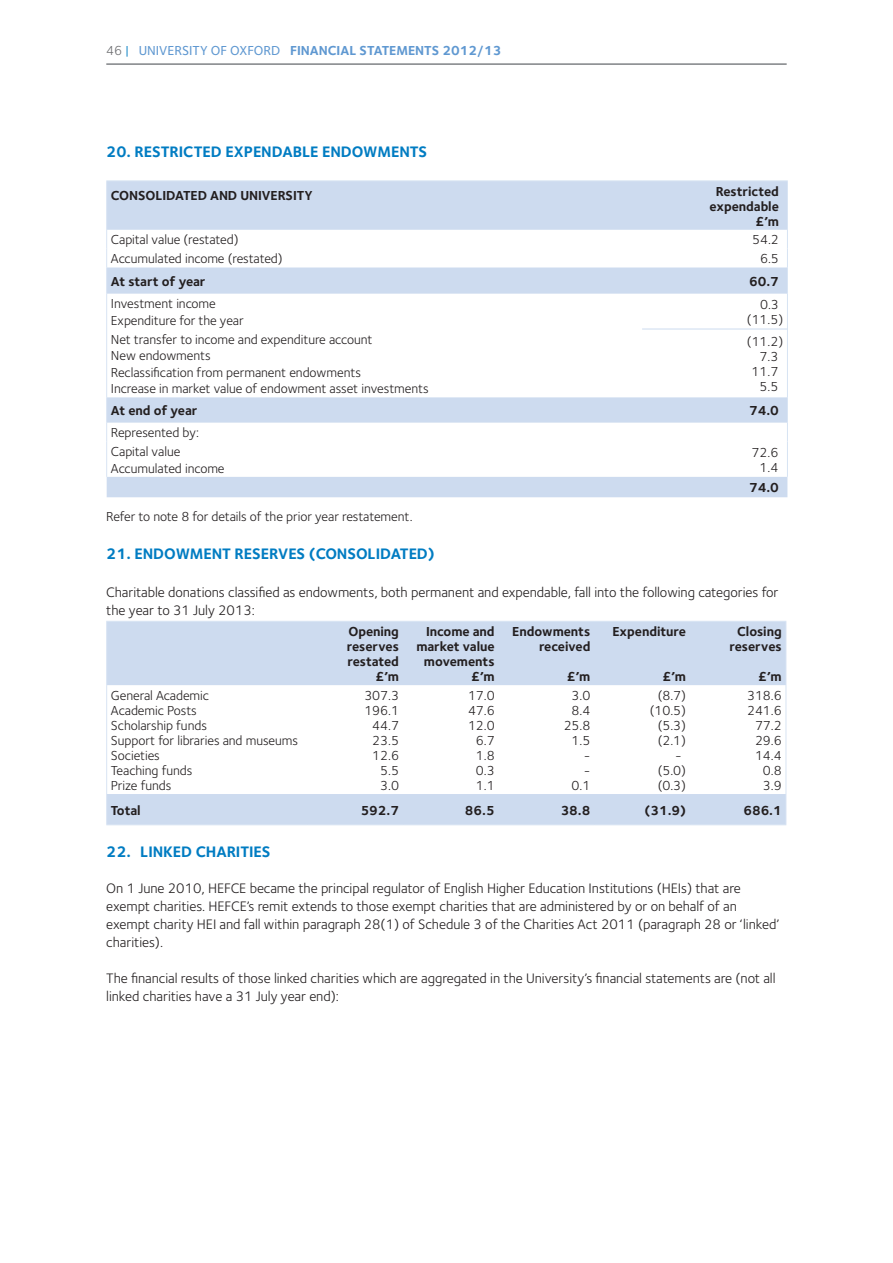
<style>
.page{position:relative;width:893px;height:1263px;background:#fff}
.page>*{position:absolute;margin:0;border:0;box-sizing:border-box;transform-origin:0 0}
.t1{font:700 15.75px "Foundry Sterling";letter-spacing:-.005em;color:#007cc2}
.t2{font:14.25px/18px "Foundry Sterling";letter-spacing:-.005em;color:#231f20}
.t3{font:13.5px/15px "Foundry Sterling";letter-spacing:-.005em;color:#231f20}
.t4{font:700 13.5px/15px "Foundry Sterling";letter-spacing:-.005em;color:#231f20;text-align:right}
.t5{font:700 13.5px "Foundry Sterling";color:#5f98d1}
.s1{font-weight:400;color:#6c6d70}
.s2{font-weight:400;color:#007cc2}
.s3{font-weight:500}
</style>
<div class="page">
<hr style="left:106px;top:63px;width:681px;height:2px;background:#808285">
<svg style="left:107px;top:181px;width:680px;height:316px"></svg>
<hr style="left:106px;top:180px;width:536px;height:1px;background:#d8e4f3">
<hr style="left:106px;top:181px;width:1px;height:49px;background:#d8e4f3">
<hr style="left:642px;top:180px;width:146px;height:1px;background:#d8e4f3">
<hr style="left:787px;top:181px;width:1px;height:49px;background:#d8e4f3">
<svg style="left:106px;top:230px;width:1px;height:64px"></svg>
<svg style="left:787px;top:230px;width:1px;height:64px"></svg>
<hr style="left:106px;top:294px;width:1px;height:35px;background:#d8e4f3">
<hr style="left:787px;top:294px;width:1px;height:35px;background:#d8e4f3">
<hr style="left:106px;top:329px;width:1px;height:68px;background:#d8e4f3">
<hr style="left:787px;top:329px;width:1px;height:68px;background:#d8e4f3">
<svg style="left:106px;top:397px;width:1px;height:44px"></svg>
<svg style="left:787px;top:397px;width:1px;height:44px"></svg>
<hr style="left:106px;top:441px;width:1px;height:36px;background:#d8e4f3">
<hr style="left:787px;top:441px;width:1px;height:36px;background:#d8e4f3">
<hr style="left:642px;top:329px;width:145px;height:1px;background:#cddbef">
<svg style="left:107px;top:622px;width:679px;height:202px"></svg>
<hr style="left:106px;top:621px;width:202px;height:1px;background:#d8e4f3">
<hr style="left:106px;top:622px;width:1px;height:63px;background:#d8e4f3">
<hr style="left:308px;top:621px;width:95px;height:1px;background:#d8e4f3">
<hr style="left:403px;top:621px;width:96px;height:1px;background:#d8e4f3">
<hr style="left:499px;top:621px;width:96px;height:1px;background:#d8e4f3">
<hr style="left:595px;top:621px;width:95px;height:1px;background:#d8e4f3">
<hr style="left:690px;top:621px;width:96px;height:1px;background:#d8e4f3">
<hr style="left:786px;top:622px;width:1px;height:63px;background:#d8e4f3">
<hr style="left:106px;top:685px;width:1px;height:109px;background:#d8e4f3">
<hr style="left:786px;top:685px;width:1px;height:109px;background:#d8e4f3">
<hr style="left:106px;top:794px;width:1px;height:30px;background:#d8e4f3">
<hr style="left:786px;top:794px;width:1px;height:30px;background:#d8e4f3">
<hr style="left:106px;top:824px;width:202px;height:1px;background:#d8e4f3">
<hr style="left:308px;top:824px;width:95px;height:1px;background:#d8e4f3">
<hr style="left:403px;top:824px;width:96px;height:1px;background:#d8e4f3">
<hr style="left:499px;top:824px;width:96px;height:1px;background:#d8e4f3">
<hr style="left:595px;top:824px;width:95px;height:1px;background:#d8e4f3">
<hr style="left:690px;top:824px;width:96px;height:1px;background:#d8e4f3">
<p class="t5" style="left:106px;top:41px;width:397px"><span class="s1">46</span> <span class="s2">|</span> <span class="s3">UNIVERSITY OF OXFORD</span> FINANCIAL STATEMENTS 2012/13</p>
<p class="t1" style="left:106px;top:140px;width:322px">20. RESTRICTED EXPENDABLE ENDOWMENTS</p>
<p class="t4" style="left:111px;top:187px;width:203px">CONSOLIDATED AND UNIVERSITY</p>
<p class="t4" style="left:709px;top:183px;width:71px">Restricted expendable £’m</p>
<p class="t3" style="left:111px;top:232px;width:129px">Capital value (restated)</p>
<p class="t3" style="left:752px;top:232px;width:28px">54.2</p>
<p class="t3" style="left:111px;top:251px;width:173px">Accumulated income (restated)</p>
<p class="t3" style="left:760px;top:251px;width:20px">6.5</p>
<p class="t4" style="left:111px;top:273px;width:96px">At start of year</p>
<p class="t4" style="left:749px;top:273px;width:31px">60.7</p>
<p class="t3" style="left:111px;top:295px;width:134px;line-height:16.5px">Investment income<br>Expenditure for the year</p>
<p class="t3" style="left:747px;top:297px;width:38px;text-indent:13px">0.3 (11.5)</p>
<p class="t3" style="left:111px;top:330px;width:319px;line-height:16.5px">Net transfer to income and expenditure account<br>New endowments<br>Reclassification from permanent endowments<br>Increase in market value of endowment asset investments</p>
<p class="t3" style="left:747px;top:333px;width:38px;text-align:center">(11.2)<br>7.3<br>11.7<br>5.5</p>
<p class="t4" style="left:111px;top:403px;width:88px">At end of year</p>
<p class="t4" style="left:749px;top:403px;width:31px">74.0</p>
<p class="t3" style="left:111px;top:423px;width:90px;line-height:18.9px">Represented by:<br>Capital value</p>
<p class="t3" style="left:111px;top:460px;width:115px">Accumulated income</p>
<p class="t3" style="left:752px;top:444px;width:28px;text-align:center">72.6<br>1.4</p>
<p class="t4" style="left:749px;top:480px;width:31px">74.0</p>
<p class="t3" style="left:106px;top:509px;width:308px">Refer to note 8 for details of the prior year restatement.</p>
<p class="t1" style="left:106px;top:543px;width:330px">21. ENDOWMENT RESERVES (CONSOLIDATED)</p>
<p class="t2" style="left:106px;top:583px;width:674px">Charitable donations classified as endowments, both permanent and expendable, fall into the following categories for the year to 31 July 2013:</p>
<p class="t4" style="left:347px;top:623px;width:54px">Opening reserves restated £’m</p>
<p class="t4" style="left:416px;top:623px;width:80px">Income and market value movements £’m</p>
<p class="t4" style="left:512px;top:623px;width:80px">Endowments received</p>
<p class="t4" style="left:612px;top:623px;width:75px">Expenditure</p>
<p class="t4" style="left:663px;top:668px;width:25px">£’m</p>
<p class="t4" style="left:730px;top:623px;width:54px;text-align:center">Closing reserves</p>
<p class="t4" style="left:758px;top:668px;width:25px">£’m</p>
<p class="t4" style="left:567px;top:668px;width:25px">£’m</p>
<p class="t3" style="left:111px;top:687px;width:189px">General Academic<br>Academic Posts<br>Scholarship funds<br>Support for libraries and museums<br>Societies<br>Teaching funds<br>Prize funds</p>
<p class="t3" style="left:364px;top:687px;width:36px;text-align:right">307.3<br>196.1<br>44.7<br>23.5<br>12.6<br>5.5<br>3.0</p>
<p class="t3" style="left:468px;top:687px;width:28px;text-align:center">17.0<br>47.6<br>12.0<br>6.7<br>1.8<br>0.3<br>1.1</p>
<p class="t3" style="left:564px;top:687px;width:28px;text-align:right">3.0<br>8.4<br>25.8<br>1.5 -<br>-<br>0.1</p>
<p class="t3" style="left:658px;top:687px;width:30px">(8.7)</p>
<p class="t3" style="left:650px;top:702px;width:38px">(10.5)</p>
<p class="t3" style="left:658px;top:717px;width:30px">(5.3)</p>
<p class="t3" style="left:658px;top:732px;width:30px">(2.1)</p>
<p class="t3" style="left:675px;top:747px;width:8px">-</p>
<p class="t3" style="left:658px;top:762px;width:30px">(5.0)</p>
<p class="t3" style="left:658px;top:777px;width:30px">(0.3)</p>
<p class="t3" style="left:747px;top:687px;width:36px;text-align:right">318.6<br>241.6<br>77.2<br>29.6<br>14.4<br>0.8<br>3.9</p>
<p class="t4" style="left:111px;top:802px;width:31px">Total</p>
<p class="t4" style="left:361px;top:802px;width:40px">592.7</p>
<p class="t4" style="left:465px;top:802px;width:31px">86.5</p>
<p class="t4" style="left:561px;top:802px;width:31px">38.8</p>
<p class="t4" style="left:645px;top:802px;width:43px">(31.9)</p>
<p class="t4" style="left:743px;top:802px;width:40px">686.1</p>
<p class="t1" style="left:106px;top:841px;width:166px">22. LINKED CHARITIES</p>
<p class="t2" style="left:106px;top:879px;width:674px">On 1 June 2010, HEFCE became the principal regulator of English Higher Education Institutions (HEIs) that are exempt charities. HEFCE’s remit extends to those exempt charities that are administered by or on behalf of an exempt charity HEI and fall within paragraph 28(1) of Schedule 3 of the Charities Act 2011 (paragraph 28 or ‘linked’ charities).</p>
<p class="t2" style="left:106px;top:969px;width:671px">The financial results of those linked charities which are aggregated in the University’s financial statements are (not all linked charities have a 31 July year end):</p>
</div>
